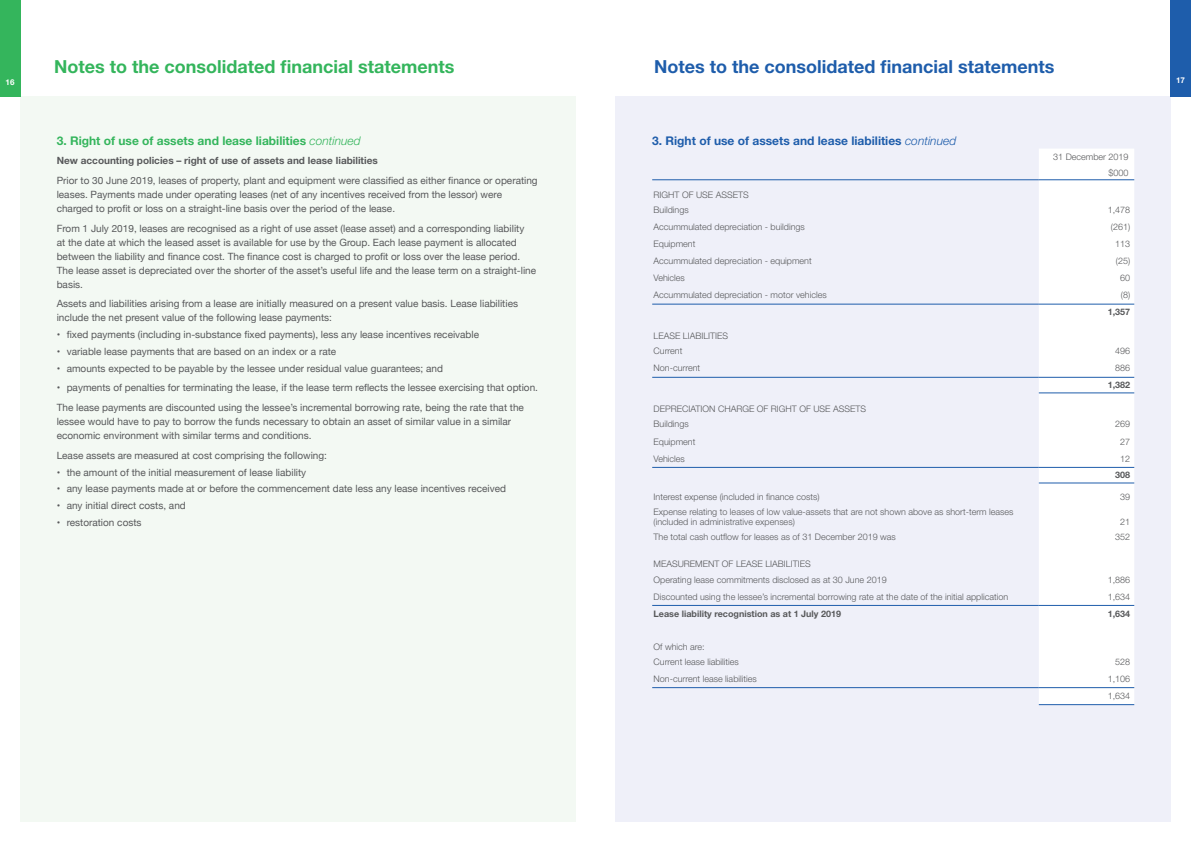
<style>
.page{position:relative;width:1191px;height:842px;background:#fff}
.page>*{position:absolute;margin:0;border:0;box-sizing:border-box;transform-origin:0 0}
.t1{font:700 18px "Helvetica Neue";color:#34b55c}
.t2{font:700 18px "Helvetica Neue";color:#1e5dab}
.t3{font:700 12px "Helvetica Neue";color:#34b55c}
.t4{font:700 12px "Helvetica Neue";color:#1e5dab}
.t5{font:10px/14px "Helvetica Neue";color:#58595b}
.t6{font:700 10px "Helvetica Neue";color:#58595b}
.t7{font:300 9px/15.1px "Helvetica Neue";color:#58595b}
.t8{font:700 9px "Helvetica Neue";color:#58595b}
.t9{font:700 8px "Helvetica Neue";color:#fff}
.s1{font-weight:300;font-style:italic}
</style>
<div class="page">
<div style="left:20px;top:96px;width:555px;height:726px;background:#f3f9f3"></div>
<div style="left:615px;top:96px;width:555px;height:726px;background:#eff0f9"></div>
<div style="left:0;top:0;width:20px;height:96px;background:#34b55c"></div>
<div style="left:1170px;top:0;width:21px;height:96px;background:#1e5dab"></div>
<div style="left:1039px;top:149px;width:95px;height:30px;background:#fff"></div>
<svg style="left:1038px;top:180px;width:96px;height:524px;fill:#fff"></svg>
<hr style="left:652px;top:179px;width:386px;height:1px;background:#1e5dab">
<hr style="left:1038px;top:179px;width:96px;height:1px;background:#1e5dab">
<hr style="left:1038px;top:704px;width:96px;height:1px;background:#1e5dab">
<hr style="left:652px;top:304px;width:386px;height:1px;background:#1e5dab">
<hr style="left:1038px;top:304px;width:96px;height:1px;background:#1e5dab">
<hr style="left:652px;top:377px;width:386px;height:1px;background:#1e5dab">
<hr style="left:1038px;top:377px;width:96px;height:1px;background:#1e5dab">
<hr style="left:1038px;top:393px;width:96px;height:1px;background:#1e5dab">
<hr style="left:652px;top:467px;width:386px;height:1px;background:#1e5dab">
<hr style="left:1038px;top:467px;width:96px;height:1px;background:#1e5dab">
<hr style="left:1038px;top:483px;width:96px;height:1px;background:#1e5dab">
<hr style="left:652px;top:605px;width:386px;height:1px;background:#1e5dab">
<hr style="left:1038px;top:605px;width:96px;height:1px;background:#1e5dab">
<hr style="left:652px;top:687px;width:386px;height:1px;background:#1e5dab">
<hr style="left:1038px;top:687px;width:96px;height:1px;background:#1e5dab">
<h1 class="t1" style="left:54px;top:59px;width:402px">Notes to the consolidated financial statements</h1>
<h1 class="t2" style="left:654px;top:59px;width:402px">Notes to the consolidated financial statements</h1>
<p class="t9" style="left:6px;top:79px;width:10px">16</p>
<p class="t9" style="left:1176px;top:77px;width:10px">17</p>
<p class="t3" style="left:57px;top:136px;width:305px">3. Right of use of assets and lease liabilities <span class="s1">continued</span></p>
<p class="t6" style="left:57px;top:157px;width:322px">New accounting policies – right of use of assets and lease liabilities</p>
<p class="t5" style="left:57px;top:174px;width:482px">Prior to 30 June 2019, leases of property, plant and equipment were classified as either finance or operating leases. Payments made under operating leases (net of any incentives received from the lessor) were charged to profit or loss on a straight-line basis over the period of the lease.</p>
<p class="t5" style="left:57px;top:222px;width:481px">From 1 July 2019, leases are recognised as a right of use asset (lease asset) and a corresponding liability<br>at the date at which the leased asset is available for use by the Group. Each lease payment is allocated between the liability and finance cost. The finance cost is charged to profit or loss over the lease period.<br>The lease asset is depreciated over the shorter of the asset’s useful life and the lease term on a straight-line basis.</p>
<p class="t5" style="left:57px;top:297px;width:463px">Assets and liabilities arising from a lease are initially measured on a present value basis. Lease liabilities include the net present value of the following lease payments:</p>
<p class="t5" style="left:57px;top:328px;width:424px">• fixed payments (including in-substance fixed payments), less any lease incentives receivable</p>
<p class="t5" style="left:57px;top:345px;width:281px">• variable lease payments that are based on an index or a rate</p>
<p class="t5" style="left:57px;top:362px;width:388px">• amounts expected to be payable by the lessee under residual value guarantees; and</p>
<p class="t5" style="left:57px;top:379px;width:483px;line-height:19.7px">• payments of penalties for terminating the lease, if the lease term reflects the lessee exercising that option.<br>The lease payments are discounted using the lessee’s incremental borrowing rate, being the rate that the</p>
<p class="t5" style="left:57px;top:415px;width:456px">lessee would have to pay to borrow the funds necessary to obtain an asset of similar value in a similar economic environment with similar terms and conditions.</p>
<p class="t5" style="left:57px;top:449px;width:272px">Lease assets are measured at cost comprising the following:</p>
<p class="t5" style="left:57px;top:466px;width:251px">• the amount of the initial measurement of lease liability</p>
<p class="t5" style="left:57px;top:482px;width:451px">• any lease payments made at or before the commencement date less any lease incentives received</p>
<p class="t5" style="left:57px;top:499px;width:131px">• any initial direct costs, and</p>
<p class="t5" style="left:57px;top:516px;width:86px">• restoration costs</p>
<p class="t4" style="left:652px;top:136px;width:305px">3. Right of use of assets and lease liabilities <span class="s1">continued</span></p>
<p class="t7" style="left:653px;top:188px;width:97px">RIGHT OF USE ASSETS<br>Buildings</p>
<p class="t7" style="left:1053px;top:150px;width:77px;line-height:15.6px;text-align:right">31 December 2019 $000</p>
<p class="t7" style="left:1107px;top:203px;width:24px">1,478</p>
<p class="t7" style="left:653px;top:220px;width:153px">Accummulated depreciation - buildings</p>
<p class="t7" style="left:1110px;top:220px;width:21px">(261)</p>
<p class="t7" style="left:653px;top:237px;width:43px">Equipment</p>
<p class="t7" style="left:1115px;top:237px;width:17px">113</p>
<p class="t7" style="left:653px;top:254px;width:160px">Accummulated depreciation - equipment</p>
<p class="t7" style="left:1116px;top:254px;width:16px">(25)</p>
<p class="t7" style="left:653px;top:271px;width:33px">Vehicles</p>
<p class="t7" style="left:1120px;top:271px;width:12px">60</p>
<p class="t7" style="left:653px;top:288px;width:175px">Accummulated depreciation - motor vehicles</p>
<p class="t7" style="left:1121px;top:288px;width:11px">(8)</p>
<p class="t8" style="left:1107px;top:309px;width:24px">1,357</p>
<p class="t7" style="left:653px;top:329px;width:76px">LEASE LIABILITIES<br>Current</p>
<p class="t7" style="left:1115px;top:344px;width:17px">496</p>
<p class="t7" style="left:653px;top:361px;width:48px">Non-current</p>
<p class="t7" style="left:1115px;top:361px;width:17px">886</p>
<p class="t8" style="left:1107px;top:382px;width:24px">1,382</p>
<p class="t7" style="left:653px;top:402px;width:214px">DEPRECIATION CHARGE OF RIGHT OF USE ASSETS<br>Buildings</p>
<p class="t7" style="left:1115px;top:417px;width:17px">269</p>
<p class="t7" style="left:653px;top:434px;width:43px">Equipment</p>
<p class="t7" style="left:1120px;top:434px;width:12px">27</p>
<p class="t7" style="left:653px;top:451px;width:33px">Vehicles</p>
<p class="t7" style="left:1120px;top:451px;width:12px">12</p>
<p class="t8" style="left:1115px;top:472px;width:17px">308</p>
<p class="t7" style="left:653px;top:490px;width:167px">Interest expense (included in finance costs)</p>
<p class="t7" style="left:1120px;top:490px;width:12px">39</p>
<p class="t7" style="left:653px;top:507px;width:361px;line-height:10px">Expense relating to leases of low value-assets that are not shown above as short-term leases (included in administrative expenses)</p>
<p class="t7" style="left:1120px;top:515px;width:12px">21</p>
<p class="t7" style="left:653px;top:530px;width:244px">The total cash outflow for leases as of 31 December 2019 was</p>
<p class="t7" style="left:1115px;top:530px;width:17px">352</p>
<p class="t7" style="left:653px;top:557px;width:235px">MEASUREMENT OF LEASE LIABILITIES<br>Operating lease commitments disclosed as at 30 June 2019</p>
<p class="t7" style="left:1107px;top:572px;width:24px">1,886</p>
<p class="t7" style="left:653px;top:589px;width:356px">Discounted using the lessee’s incremental borrowing rate at the date of the initial application</p>
<p class="t7" style="left:1107px;top:589px;width:24px">1,634</p>
<p class="t8" style="left:653px;top:610px;width:189px">Lease liability recognistion as at 1 July 2019</p>
<p class="t8" style="left:1107px;top:610px;width:24px">1,634</p>
<p class="t7" style="left:653px;top:639px;width:87px">Of which are:<br>Current lease liabilities</p>
<p class="t7" style="left:1115px;top:654px;width:17px">528</p>
<p class="t7" style="left:653px;top:671px;width:105px">Non-current lease liabilities</p>
<p class="t7" style="left:1107px;top:670px;width:24px;line-height:17px">1,106<br>1,634</p>
</div>
